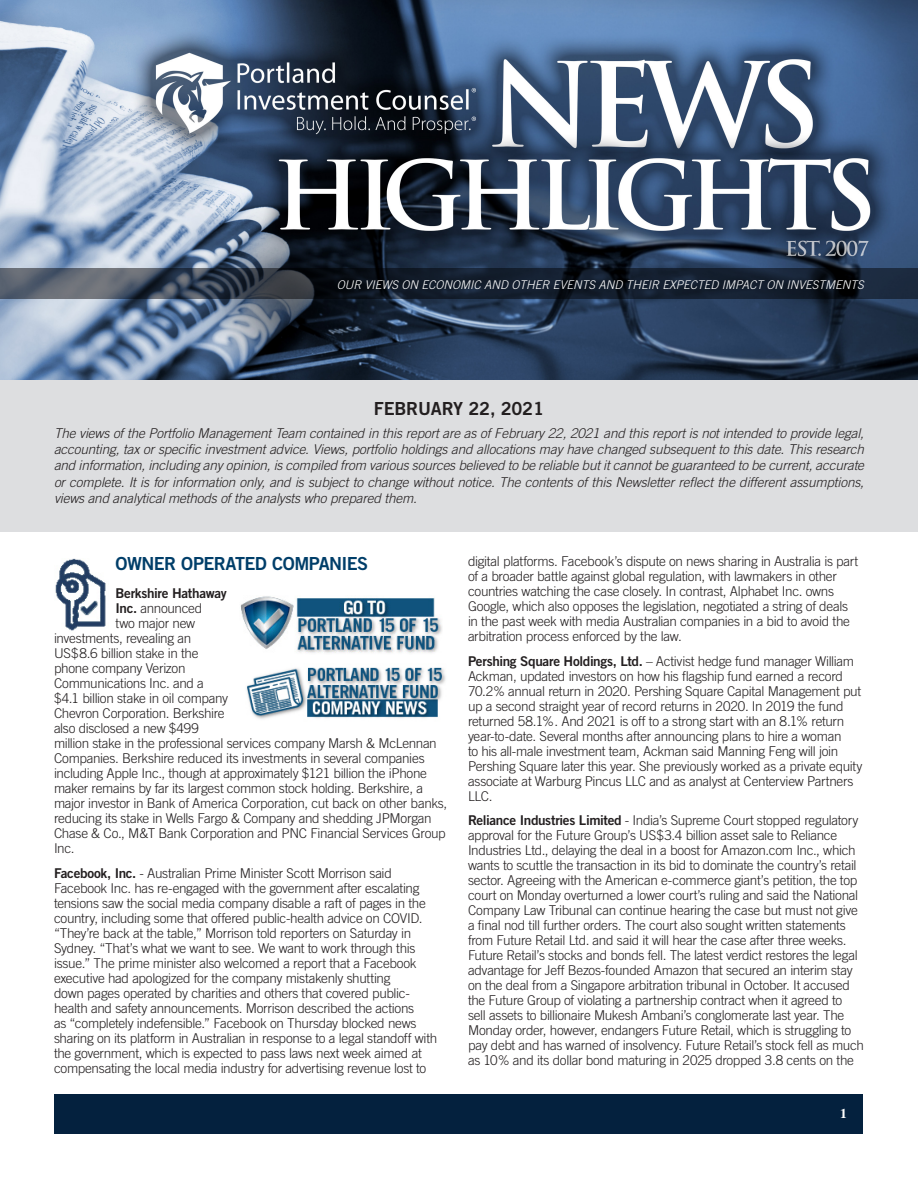
<style>
.page{position:relative;width:918px;height:1188px;background:#fff}
.page>*{position:absolute;margin:0;border:0;box-sizing:border-box;transform-origin:0 0}
.Article_-_Body{font:18px "Trade Gothic Bold Two";letter-spacing:-.035em;color:#003e69}
.t1{font:18px "Trade Gothic Bold Two";letter-spacing:-.01em;color:#231f20}
.Article_-_Body-2{font:300 13.5px/15px "Trade Gothic";letter-spacing:-.02em;color:#231f20}
.t2{font:italic 300 13.5px/16.2px "Trade Gothic";letter-spacing:-.01em;color:#231f20;text-align:justify}
.Article_-_Body-3{font:13.5px "Trade Gothic Bold Two";letter-spacing:-.025em;color:#231f20}
.t3{font:700 13.5px "Times";color:#fff}
.t4{font:italic 300 12px "Trade Gothic";color:#fff}
.s1{font-family:"Trade Gothic Bold Two";font-weight:400}
</style>
<div class="page">
<img style="left:0;top:0;width:918px;height:380px">
<div style="left:55px;top:1094px;width:808px;height:39px;background:#04213e"></div>
<svg style="left:0;top:268px;width:918px;height:31px;background:#232c39"></svg>
<img style="left:55px;top:558px;width:51px;height:73px">
<div style="left:0;top:380px;width:918px;height:151px;background:#dddee0"></div>
<img style="left:247px;top:667px;width:199px;height:52px">
<img style="left:240px;top:596px;width:202px;height:57px">
<p class="t4" style="left:337px;top:277px;width:529px">OUR VIEWS ON ECONOMIC AND OTHER EVENTS AND THEIR EXPECTED IMPACT ON INVESTMENTS</p>
<p class="t1" style="left:374px;top:397px;width:172px">FEBRUARY 22, 2021</p>
<p class="t2" style="left:54px;top:425px;width:812px">The views of the Portfolio Management Team contained in this report are as of February 22, 2021 and this report is not intended to provide legal, accounting, tax or specific investment advice. Views, portfolio holdings and allocations may have changed subsequent to this date. This research and information, including any opinion, is compiled from various sources believed to be reliable but it cannot be guaranteed to be current, accurate or complete. It is for information only, and is subject to change without notice. The contents of this Newsletter reflect the different assumptions, views and analytical methods of the analysts who prepared them.</p>
<p class="Article_-_Body" style="left:116px;top:552px;width:254px">OWNER OPERATED COMPANIES</p>
<p class="Article_-_Body-3" style="left:116px;top:585px;width:113px">Berkshire Hathaway</p>
<p class="Article_-_Body-2" style="left:116px;top:601px;width:88px"><span class="s1">Inc.</span> announced</p>
<p class="Article_-_Body-2" style="left:116px;top:616px;width:81px">two major new</p>
<p class="Article_-_Body-2" style="left:54px;top:631px;width:139px">investments, revealing an</p>
<p class="Article_-_Body-2" style="left:54px;top:646px;width:146px">US$8.6 billion stake in the</p>
<p class="Article_-_Body-2" style="left:54px;top:661px;width:133px">phone company Verizon</p>
<p class="Article_-_Body-2" style="left:54px;top:676px;width:152px">Communications Inc. and a</p>
<p class="Article_-_Body-2" style="left:54px;top:691px;width:176px">$4.1 billion stake in oil company</p>
<p class="Article_-_Body-2" style="left:54px;top:706px;width:172px">Chevron Corporation. Berkshire</p>
<p class="Article_-_Body-2" style="left:54px;top:721px;width:146px">also disclosed a new $499</p>
<p class="Article_-_Body-2" style="left:54px;top:736px;width:384px">million stake in the professional services company Marsh &amp; McLennan</p>
<p class="Article_-_Body-2" style="left:54px;top:751px;width:372px">Companies. Berkshire reduced its investments in several companies</p>
<p class="Article_-_Body-2" style="left:54px;top:766px;width:375px">including Apple Inc., though at approximately $121 billion the iPhone</p>
<p class="Article_-_Body-2" style="left:54px;top:781px;width:371px">maker remains by far its largest common stock holding. Berkshire, a</p>
<p class="Article_-_Body-2" style="left:54px;top:796px;width:395px">major investor in Bank of America Corporation, cut back on other banks,</p>
<p class="Article_-_Body-2" style="left:54px;top:811px;width:379px">reducing its stake in Wells Fargo &amp; Company and shedding JPMorgan</p>
<p class="Article_-_Body-2" style="left:54px;top:826px;width:393px">Chase &amp; Co., M&amp;T Bank Corporation and PNC Financial Services Group</p>
<p class="Article_-_Body-2" style="left:54px;top:841px;width:22px">Inc.</p>
<p class="Article_-_Body-2" style="left:54px;top:865px;width:385px"><span class="s1">Facebook, Inc.</span> - Australian Prime Minister Scott Morrison said Facebook Inc. has re-engaged with the government after escalating tensions saw the social media company disable a raft of pages in the country, including some that offered public-health advice on COVID. “They’re back at the table,” Morrison told reporters on Saturday in Sydney. “That’s what we want to see. We want to work through this issue.” The prime minister also welcomed a report that a Facebook executive had apologized for the company mistakenly shutting<br>down pages operated by charities and others that covered public&shy;health and safety announcements. Morrison described the actions<br>as “completely indefensible.” Facebook on Thursday blocked news sharing on its platform in Australian in response to a legal standoff with the government, which is expected to pass laws next week aimed at compensating the local media industry for advertising revenue lost to</p>
<p class="Article_-_Body-2" style="left:468px;top:553px;width:392px">digital platforms. Facebook’s dispute on news sharing in Australia is part of a broader battle against global regulation, with lawmakers in other countries watching the case closely. In contrast, Alphabet Inc. owns Google, which also opposes the legislation, negotiated a string of deals in the past week with media Australian companies in a bid to avoid the arbitration process enforced by the law.</p>
<p class="Article_-_Body-2" style="left:468px;top:653px;width:396px"><span class="s1">Pershing Square Holdings, Ltd.</span> – Activist hedge fund manager William Ackman, updated investors on how his flagship fund earned a record 70.2% annual return in 2020. Pershing Square Capital Management put up a second straight year of record returns in 2020. In 2019 the fund returned 58.1%. And 2021 is off to a strong start with an 8.1% return year-to-date. Several months after announcing plans to hire a woman<br>to his all-male investment team, Ackman said Manning Feng will join Pershing Square later this year. She previously worked as a private equity associate at Warburg Pincus LLC and as analyst at Centerview Partners LLC.</p>
<p class="Article_-_Body-2" style="left:468px;top:813px;width:397px"><span class="s1">Reliance Industries Limited</span> - India’s Supreme Court stopped regulatory approval for the Future Group’s US$3.4 billion asset sale to Reliance Industries Ltd., delaying the deal in a boost for Amazon.com Inc., which wants to scuttle the transaction in its bid to dominate the country’s retail sector. Agreeing with the American e-commerce giant’s petition, the top court on Monday overturned a lower court’s ruling and said the National Company Law Tribunal can continue hearing the case but must not give a final nod till further orders. The court also sought written statements from Future Retail Ltd. and said it will hear the case after three weeks.<br>Future Retail’s stocks and bonds fell. The latest verdict restores the legal advantage for Jeff Bezos-founded Amazon that secured an interim stay on the deal from a Singapore arbitration tribunal in October. It accused the Future Group of violating a partnership contract when it agreed to<br>sell assets to billionaire Mukesh Ambani’s conglomerate last year. The Monday order, however, endangers Future Retail, which is struggling to pay debt and has warned of insolvency. Future Retail’s stock fell as much as 10% and its dollar bond maturing in 2025 dropped 3.8 cents on the</p>
<p class="t3" style="left:840px;top:1100px;width:8px">1</p>
</div>
